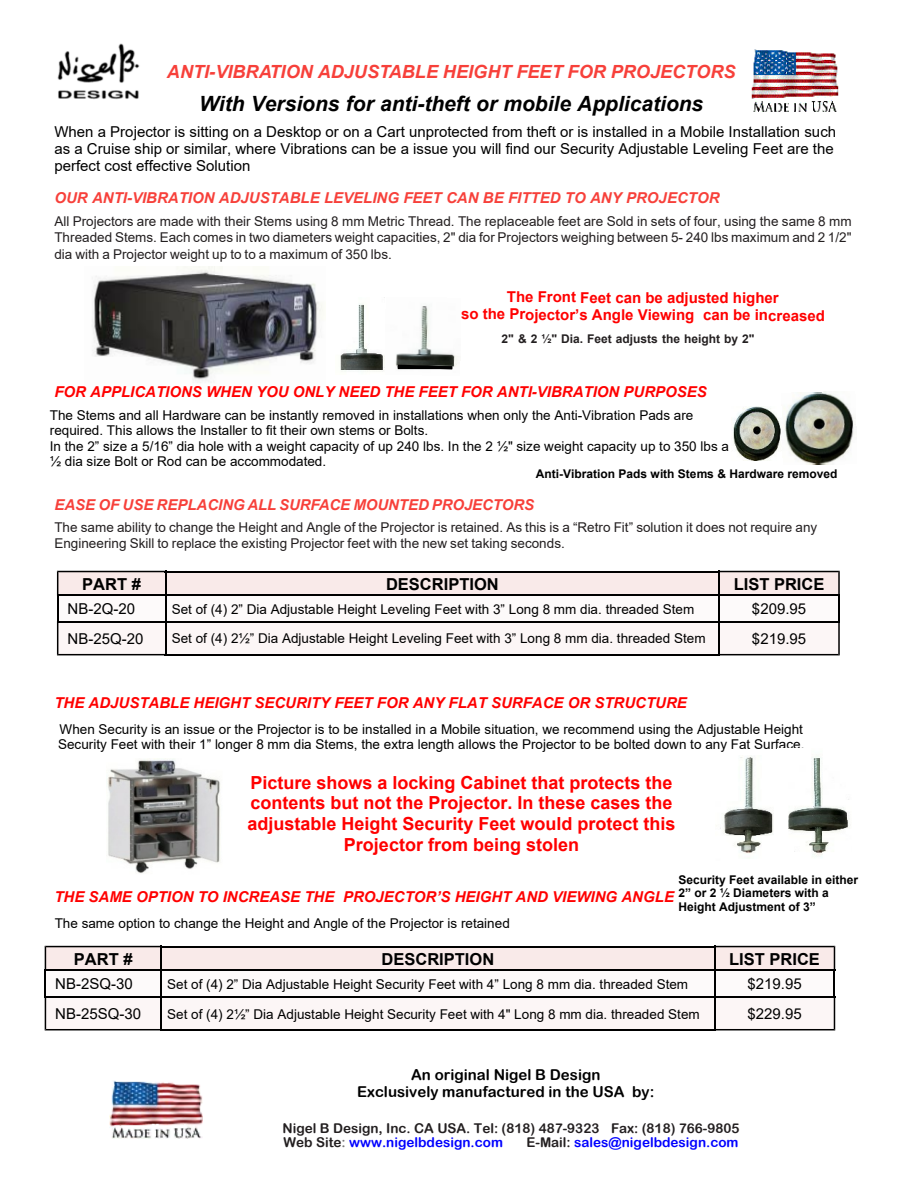
<style>
.page{position:relative;width:918px;height:1188px;background:#fff}
.page>*{position:absolute;margin:0;border:0;box-sizing:border-box;transform-origin:0 0}
.t1{font:italic 700 21px "Arial";color:#000}
.t2{font:italic 700 18.15px "Arial";color:#f7403a}
.t3{font:700 18px/20.7px "Arial";color:#f00;text-align:center}
.t4{font:700 16.5px "Arial";color:#000}
.t5{font:15px/17.2px "Arial";color:#000}
.t6{font:italic 700 15px "Arial";color:#f00}
.t7{font:italic 700 15px "Arial";color:#f7403a}
.t8{font:700 15px/17.1px "Arial";letter-spacing:-.005em;color:#f00;text-align:center}
.t9{font:15px/17.4px "Arial Rounded MT Bold";color:#000;text-align:center}
.t10{font:13.5px/15.5px "Arial";color:#000}
.t11{font:13.5px/16.2px "Arial";color:#231f20}
.t12{font:13.5px/13.5px "Arial Rounded MT Bold";color:#231f20}
.t13{font:13.5px "Arial Rounded MT Bold";color:#00f}
.t14{font:700 12px/13.8px "Arial";color:#000}
.t15{font:700 12px "Arial";color:#231f20}
.s1{color:#777}
.s2{color:#00f}
.s3{color:#231f20}
</style>
<div class="page">
<img style="left:92px;top:266px;width:231px;height:117px">
<img style="left:751px;top:49px;width:88px;height:63px">
<img style="left:720px;top:757px;width:53px;height:97px">
<img style="left:788px;top:757px;width:62px;height:99px">
<img style="left:340px;top:297px;width:118px;height:75px">
<img style="left:107px;top:759px;width:113px;height:115px">
<svg style="left:395px;top:363px;width:60px;height:8px"></svg>
<hr style="left:398px;top:366px;width:54px;height:3px;background:#000">
<img style="left:784px;top:392px;width:72px;height:73px">
<img style="left:733px;top:406px;width:48px;height:55px">
<img style="left:57px;top:43px;width:83px;height:56px">
<div style="left:166px;top:572px;width:553px;height:23px;background:#f9eae9"></div>
<div style="left:166px;top:595px;width:553px;height:27px;background:#fdfafa"></div>
<div style="left:166px;top:622px;width:553px;height:33px;background:#fcf6f6"></div>
<hr style="left:165px;top:571px;width:555px;height:1px;background:#000">
<hr style="left:165px;top:594px;width:555px;height:2px;background:#000">
<hr style="left:165px;top:621px;width:555px;height:2px;background:#000">
<hr style="left:165px;top:654px;width:555px;height:1px;background:#000">
<svg style="left:57px;top:571px;width:109px;height:84px"></svg>
<hr style="left:165px;top:621px;width:1px;height:34px;background:#000">
<svg style="left:719px;top:571px;width:121px;height:84px"></svg>
<div style="left:161px;top:947px;width:554px;height:23px;background:#f9eae9"></div>
<div style="left:161px;top:970px;width:554px;height:27px;background:#fdfafa"></div>
<div style="left:161px;top:997px;width:554px;height:33px;background:#fcf6f6"></div>
<hr style="left:160px;top:946px;width:555px;height:1px;background:#000">
<hr style="left:160px;top:969px;width:555px;height:2px;background:#000">
<hr style="left:160px;top:996px;width:555px;height:2px;background:#000">
<hr style="left:160px;top:1029px;width:555px;height:1px;background:#000">
<svg style="left:45px;top:946px;width:115px;height:84px"></svg>
<hr style="left:160px;top:946px;width:2px;height:25px;background:#000">
<hr style="left:160px;top:969px;width:2px;height:29px;background:#000">
<hr style="left:160px;top:996px;width:2px;height:34px;background:#000">
<svg style="left:714px;top:946px;width:121px;height:84px"></svg>
<img style="left:110px;top:1080px;width:93px;height:58px">
<h2 class="t2" style="left:167px;top:65px;width:570px">ANTI-VIBRATION ADJUSTABLE HEIGHT FEET FOR PROJECTORS</h2>
<h1 class="t1" style="left:199px;top:96px;width:506px">With Versions for anti-theft or mobile Applications</h1>
<p class="t5" style="left:54px;top:124px;width:783px">When a Projector is sitting on a Desktop or on a Cart unprotected from theft or is installed in a Mobile Installation such as a Cruise ship or similar, where Vibrations can be a issue you will find our Security Adjustable Leveling Feet are the perfect cost effective Solution</p>
<p class="t7" style="left:54px;top:192px;width:667px">OUR ANTI-VIBRATION ADJUSTABLE LEVELING FEET CAN BE FITTED TO ANY PROJECTOR</p>
<p class="t11" style="left:54px;top:215px;width:799px;text-align:justify">All Projectors are made with their Stems using 8 mm Metric Thread. The replaceable feet are Sold in sets of four, using the same 8 mm Threaded Stems. Each comes in two diameters weight capacities, 2" dia for Projectors weighing between 5- 240 lbs maximum and 2 1/2" dia with a Projector weight up to to a maximum of 350 lbs.</p>
<p class="t8" style="left:461px;top:290px;width:366px">The Front Feet can be adjusted higher<br>so the Projector’s Angle Viewing can be increased</p>
<p class="t15" style="left:502px;top:334px;width:254px">2" &amp; 2 ½" Dia. Feet adjusts the height by 2"</p>
<p class="t6" style="left:54px;top:386px;width:654px">FOR APPLICATIONS WHEN YOU ONLY NEED THE FEET FOR ANTI-VIBRATION PURPOSES</p>
<p class="t10" style="left:50px;top:408px;width:681px">The Stems and all Hardware can be instantly removed in installations when only the Anti-Vibration Pads are required. This allows the Installer to fit their own stems or Bolts.<br>In the 2” size a 5/16” dia hole with a weight capacity of up 240 lbs. In the 2 ½" size weight capacity up to 350 lbs a ½ dia size Bolt or Rod can be accommodated.</p>
<p class="t14" style="left:536px;top:468px;width:303px">Anti-Vibration Pads with Stems &amp; Hardware removed</p>
<p class="t7" style="left:54px;top:499px;width:481px">EASE OF USE REPLACING ALL SURFACE MOUNTED PROJECTORS</p>
<p class="t11" style="left:54px;top:520px;width:765px">The same ability to change the Height and Angle of the Projector is retained. As this is a “Retro Fit” solution it does not require any<br>Engineering Skill to replace the existing Projector feet with the new set taking seconds.</p>
<p class="t4" style="left:82px;top:578px;width:60px">PART #</p>
<p class="t4" style="left:386px;top:578px;width:114px">DESCRIPTION</p>
<p class="t4" style="left:734px;top:578px;width:92px">LIST PRICE</p>
<p class="t5" style="left:68px;top:602px;width:69px">NB-2Q-20</p>
<p class="t10" style="left:172px;top:602px;width:524px">Set of (4) 2” Dia Adjustable Height Leveling Feet with 3” Long 8 mm dia. threaded Stem</p>
<p class="t5" style="left:752px;top:602px;width:56px">$209.95</p>
<p class="t5" style="left:68px;top:631px;width:77px">NB-25Q-20</p>
<p class="t10" style="left:172px;top:632px;width:535px">Set of (4) 2½” Dia Adjustable Height Leveling Feet with 3” Long 8 mm dia. threaded Stem</p>
<p class="t5" style="left:752px;top:631px;width:56px">$219.95</p>
<p class="t6" style="left:54px;top:697px;width:634px">THE ADJUSTABLE HEIGHT SECURITY FEET FOR ANY FLAT SURFACE OR STRUCTURE</p>
<p class="t10" style="left:58px;top:722px;width:748px">When Security is an issue or the Projector is to be installed in a Mobile situation, we recommend using the Adjustable Height<br>Security Feet with their 1” longer 8 mm dia Stems, the extra length allows the Projector to be bolted down to any Fat Surface.</p>
<h3 class="t3" style="left:247px;top:774px;width:430px">Picture shows a locking Cabinet that protects the contents but not the Projector. In these cases the adjustable Height Security Feet would protect this Projector from being stolen</h3>
<p class="t14" style="left:679px;top:874px;width:181px">Security Feet available in either<br>2” or 2 ½ Diameters with a<br>Height Adjustment of 3”</p>
<p class="t6" style="left:54px;top:891px;width:621px">THE SAME OPTION TO INCREASE THE PROJECTOR’S HEIGHT AND VIEWING ANGLE</p>
<p class="t10" style="left:55px;top:917px;width:457px">The same option to change the Height and Angle of the Projector is retained</p>
<p class="t4" style="left:74px;top:953px;width:60px">PART #</p>
<p class="t4" style="left:382px;top:953px;width:114px">DESCRIPTION</p>
<p class="t4" style="left:729px;top:953px;width:92px">LIST PRICE</p>
<p class="t5" style="left:55px;top:977px;width:79px">NB-2SQ-30</p>
<p class="t10" style="left:167px;top:977px;width:523px">Set of (4) 2” Dia Adjustable Height Security Feet with 4” Long 8 mm dia. threaded Stem</p>
<p class="t5" style="left:747px;top:977px;width:56px">$219.95</p>
<p class="t5" style="left:55px;top:1006px;width:87px">NB-25SQ-30</p>
<p class="t10" style="left:167px;top:1007px;width:534px">Set of (4) 2½” Dia Adjustable Height Security Feet with 4" Long 8 mm dia. threaded Stem</p>
<p class="t5" style="left:747px;top:1006px;width:56px">$229.95</p>
<p class="t9" style="left:357px;top:1067px;width:299px">An original Nigel B Design<br>Exclusively manufactured in the USA by:</p>
<p class="t12" style="left:282px;top:1123px;width:459px">Nigel B Design, Inc. CA USA. Tel: (818) 487-9323 Fax: (818) 766-9805<br>Web Site<span class="s1">:</span> <span class="s2">www.nigelbdesign.com</span></p>
<p class="t13" style="left:527px;top:1137px;width:214px"><span class="s3">E-Mail:</span> sales@nigelbdesign.com</p>
</div>
